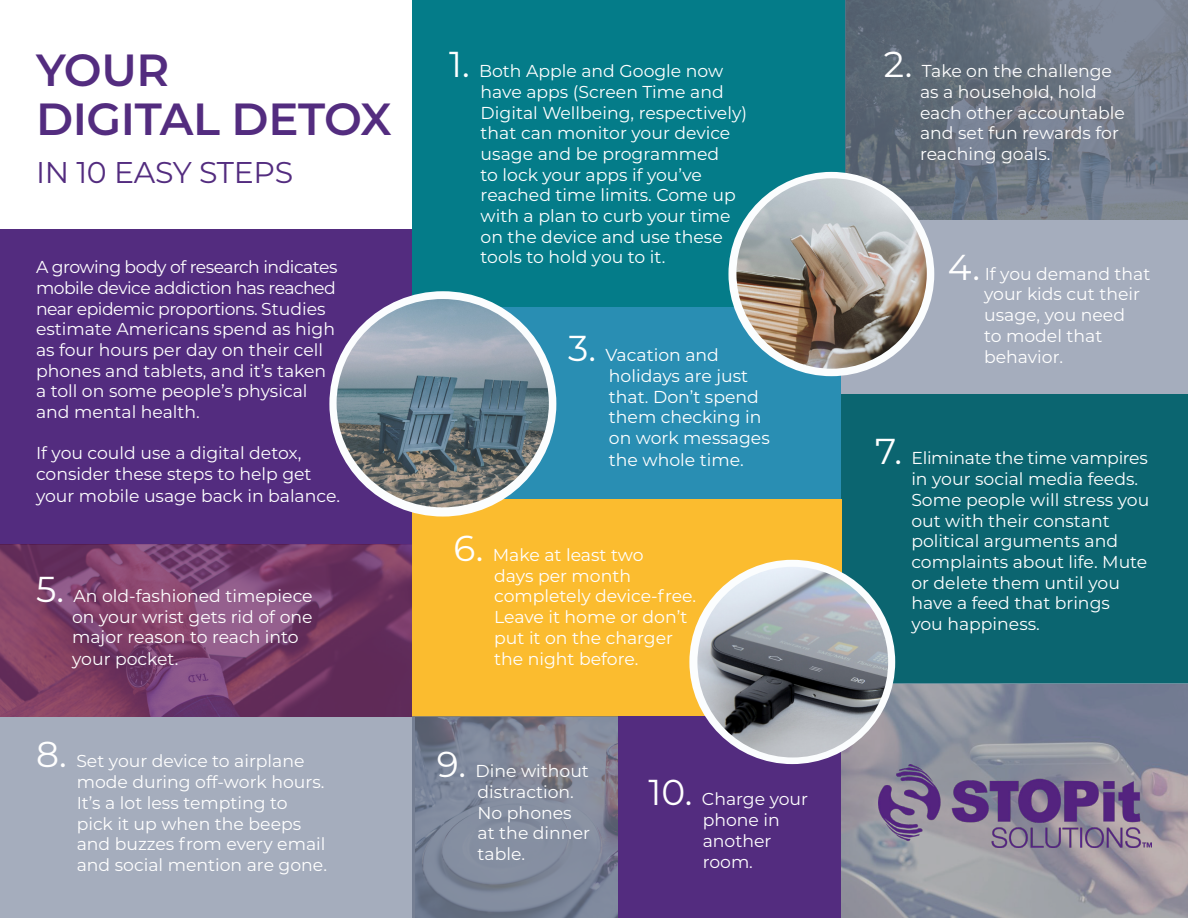
<style>
.page{position:relative;width:1188px;height:918px;background:#fff}
.page>*{position:absolute;margin:0;border:0;box-sizing:border-box;transform-origin:0 0}
.t1{font:600 45px "Montserrat";letter-spacing:-.01em;color:#532c7f}
.t2{font:30px "Montserrat";letter-spacing:-.01em;color:#532c7f}
.t3{font:17.25px "Montserrat";color:#fff}
.t4{font:17.25px/20.7px "Montserrat";letter-spacing:-.025em;color:#fff}
.t5{font:17.25px "Montserrat";letter-spacing:-.02em;color:#fff}
.s1{font-size:36px}
</style>
<div class="page">
<div style="left:0;top:229px;width:412px;height:315px;background:#532c7f"></div>
<div style="left:0;top:717px;width:415px;height:201px;background:#a5adbd"></div>
<svg style="left:0;top:544px;width:412px;height:173px;background:#783d68"></svg>
<div style="left:412px;top:196px;width:429px;height:351px;background:#298eb3"></div>
<div style="left:412px;top:0;width:434px;height:307px;background:#047c89"></div>
<svg style="left:846px;top:0;width:342px;height:221px;background:#6b7583"></svg>
<div style="left:841px;top:221px;width:347px;height:225px;background:#a5adbd"></div>
<div style="left:841px;top:394px;width:347px;height:289px;background:#0b6570"></div>
<div style="left:412px;top:499px;width:429px;height:218px;background:#fbbc2f"></div>
<svg style="left:412px;top:717px;width:206px;height:201px;background:#7d8496"></svg>
<div style="left:618px;top:717px;width:223px;height:201px;background:#532c7f"></div>
<div style="left:329px;top:291px;width:227px;height:226px;background:#fbfdfe;border-radius:50%"></div>
<div style="left:728px;top:172px;width:206px;height:204px;background:#fbfdfe;border-radius:50%"></div>
<svg style="left:841px;top:683px;width:347px;height:235px;background:#90929e"></svg>
<div style="left:689px;top:560px;width:206px;height:204px;background:#fbfdfe;border-radius:50%"></div>
<img style="left:697px;top:567px;width:191px;height:191px;border-radius:95px">
<img style="left:736px;top:178px;width:191px;height:191px;border-radius:95px">
<img style="left:337px;top:299px;width:212px;height:208px">
<img style="left:879px;top:764px;width:272px;height:84px">
<p class="t1" style="left:36px;top:38px;width:135px">YOUR</p>
<p class="t1" style="left:36px;top:87px;width:357px">DIGITAL DETOX</p>
<p class="t2" style="left:36px;top:152px;width:259px">IN 10 EASY STEPS</p>
<p class="t4" style="left:36px;top:256px;width:303px">A growing body of research indicates mobile device addiction has reached near epidemic proportions. Studies estimate Americans spend as high as four hours per day on their cell phones and tablets, and it’s taken</p>
<p class="t3" style="left:36px;top:379px;width:273px">a toll on some people’s physical</p>
<p class="t3" style="left:36px;top:400px;width:165px">and mental health.</p>
<p class="t3" style="left:36px;top:442px;width:267px">If you could use a digital detox,</p>
<p class="t3" style="left:36px;top:462px;width:277px">consider these steps to help get</p>
<p class="t3" style="left:36px;top:484px;width:306px">your mobile usage back in balance.</p>
<p class="t3" style="left:36px;top:584px;width:278px"><span class="s1">5.</span> An old-fashioned timepiece</p>
<p class="t3" style="left:72px;top:605px;width:242px">on your wrist gets rid of one</p>
<p class="t3" style="left:72px;top:625px;width:228px">major reason to reach into</p>
<p class="t3" style="left:72px;top:647px;width:108px">your pocket.</p>
<p class="t3" style="left:36px;top:749px;width:270px"><span class="s1">8.</span> Set your device to airplane</p>
<p class="t3" style="left:77px;top:770px;width:249px">mode during off-work hours.</p>
<p class="t3" style="left:77px;top:791px;width:212px">It’s a lot less tempting to</p>
<p class="t3" style="left:77px;top:812px;width:226px">pick it up when the beeps</p>
<p class="t3" style="left:77px;top:832px;width:250px">and buzzes from every email</p>
<p class="t3" style="left:77px;top:853px;width:252px">and social mention are gone.</p>
<p class="t3" style="left:449px;top:59px;width:276px"><span class="s1">1.</span> Both Apple and Google now</p>
<p class="t3" style="left:481px;top:80px;width:245px">have apps (Screen Time and</p>
<p class="t3" style="left:481px;top:101px;width:268px">Digital Wellbeing, respectively)</p>
<p class="t3" style="left:481px;top:121px;width:251px">that can monitor your device</p>
<p class="t3" style="left:481px;top:142px;width:240px">usage and be programmed</p>
<p class="t3" style="left:481px;top:163px;width:223px">to lock your apps if you’ve</p>
<p class="t3" style="left:481px;top:183px;width:257px">reached time limits. Come up</p>
<p class="t3" style="left:481px;top:204px;width:252px">with a plan to curb your time</p>
<p class="t3" style="left:481px;top:225px;width:244px">on the device and use these</p>
<p class="t3" style="left:481px;top:245px;width:186px">tools to hold you to it.</p>
<p class="t3" style="left:568px;top:343px;width:152px"><span class="s1">3.</span> Vacation and</p>
<p class="t3" style="left:609px;top:364px;width:141px">holidays are just</p>
<p class="t3" style="left:609px;top:385px;width:151px">that. Don’t spend</p>
<p class="t3" style="left:609px;top:405px;width:154px">them checking in</p>
<p class="t3" style="left:609px;top:426px;width:162px">on work messages</p>
<p class="t3" style="left:609px;top:448px;width:136px">the whole time.</p>
<p class="t3" style="left:454px;top:543px;width:192px"><span class="s1">6.</span> Make at least two</p>
<p class="t3" style="left:494px;top:564px;width:138px">days per month</p>
<p class="t3" style="left:494px;top:584px;width:204px">completely device-free.</p>
<p class="t3" style="left:494px;top:605px;width:195px">Leave it home or don’t</p>
<p class="t3" style="left:494px;top:626px;width:180px">put it on the charger</p>
<p class="t3" style="left:494px;top:647px;width:146px">the night before.</p>
<p class="t3" style="left:437px;top:759px;width:154px"><span class="s1">9.</span> Dine without</p>
<p class="t3" style="left:478px;top:780px;width:98px">distraction.</p>
<p class="t3" style="left:478px;top:801px;width:96px">No phones</p>
<p class="t3" style="left:478px;top:821px;width:114px">at the dinner</p>
<p class="t3" style="left:478px;top:842px;width:49px">table.</p>
<p class="t3" style="left:648px;top:787px;width:161px"><span class="s1">10.</span> Charge your</p>
<p class="t3" style="left:703px;top:808px;width:79px">phone in</p>
<p class="t3" style="left:703px;top:829px;width:70px">another</p>
<p class="t3" style="left:703px;top:850px;width:52px">room.</p>
<p class="t3" style="left:884px;top:59px;width:230px"><span class="s1">2.</span> Take on the challenge</p>
<p class="t3" style="left:920px;top:80px;width:178px">as a household, hold</p>
<p class="t3" style="left:920px;top:101px;width:206px">each other accountable</p>
<p class="t3" style="left:920px;top:121px;width:200px">and set fun rewards for</p>
<p class="t3" style="left:920px;top:142px;width:132px">reaching goals.</p>
<p class="t3" style="left:948px;top:262px;width:204px"><span class="s1">4.</span> If you demand that</p>
<p class="t3" style="left:984px;top:282px;width:158px">your kids cut their</p>
<p class="t3" style="left:984px;top:303px;width:142px">usage, you need</p>
<p class="t3" style="left:984px;top:324px;width:120px">to model that</p>
<p class="t3" style="left:984px;top:345px;width:81px">behavior.</p>
<p class="t5" style="left:875px;top:447px;width:274px"><span class="s1">7.</span> Eliminate the time vampires</p>
<p class="t3" style="left:911px;top:467px;width:228px">in your social media feeds.</p>
<p class="t3" style="left:911px;top:488px;width:239px">Some people will stress you</p>
<p class="t3" style="left:911px;top:509px;width:200px">out with their constant</p>
<p class="t3" style="left:911px;top:529px;width:208px">political arguments and</p>
<p class="t3" style="left:911px;top:550px;width:238px">complaints about life. Mute</p>
<p class="t3" style="left:911px;top:571px;width:210px">or delete them until you</p>
<p class="t3" style="left:911px;top:591px;width:200px">have a feed that brings</p>
<p class="t3" style="left:911px;top:612px;width:130px">you happiness.</p>
</div>
